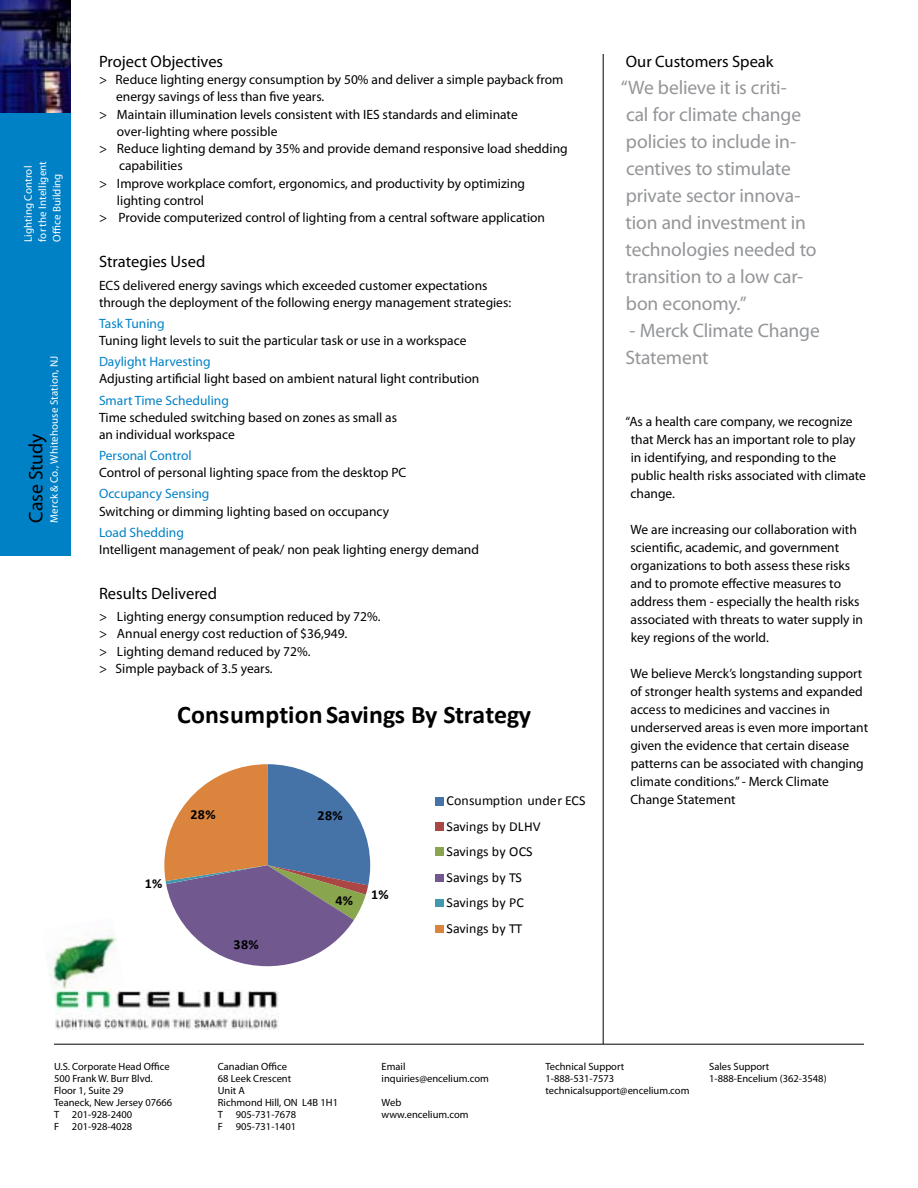
<style>
.page{position:relative;width:918px;height:1188px;background:#fff}
.page>*{position:absolute;margin:0;border:0;box-sizing:border-box;transform-origin:0 0}
.t1{font:700 25.35px "Calibri";letter-spacing:.005em;color:#000}
.t2{font:19.65px "Myriad Pro";letter-spacing:-.005em;color:#000}
.t3{font:19.5px/27px "Myriad Pro";letter-spacing:-.01em;color:#939598}
.t4{font:16.5px "Myriad Pro";color:#000}
.t5{font:13.8px/25.5px "Calibri";letter-spacing:.005em;color:#000}
.t6{font:700 13.8px "Calibri";color:#000}
.t7{font:13.5px/18px "Myriad Pro";color:#000}
.t8{font:13.5px "Myriad Pro";color:#0081c6}
.t9{font:10.95px/14.2px "Myriad Pro";letter-spacing:.01em;color:#fff}
.t10{font:10.5px/12px "Myriad Pro";color:#000}
</style>
<div class="page">
<div style="left:0;top:0;width:70px;height:556px;background:#0081c6"></div>
<img style="left:0;top:0;width:70px;height:113px">
<img style="left:48px;top:935px;width:69px;height:65px">
<img style="left:56px;top:990px;width:222px;height:40px">
<hr style="left:54px;top:1044px;width:810px;height:1px;background:#000">
<hr style="left:603px;top:54px;width:1px;height:990px;background:#000">
<svg style="left:164px;top:764px;width:280px;height:203px"></svg>
<p class="t9" style="left:21px;top:242px;width:82px;rotate:-90deg">Lighting Control for the Intelligent<br>Office Building</p>
<p class="t9" style="left:47px;top:523px;width:168px;rotate:-90deg">Merck &amp; Co., Whitehouse Station, NJ</p>
<h2 class="t2" style="left:24px;top:523px;width:90px;rotate:-90deg">Case Study</h2>
<p class="t4" style="left:99px;top:51px;width:126px">Project Objectives</p>
<p class="t7" style="left:99px;top:70px;width:466px">&gt; Reduce lighting energy consumption by 50% and deliver a simple payback from</p>
<p class="t7" style="left:116px;top:88px;width:210px">energy savings of less than five years.</p>
<p class="t7" style="left:99px;top:105px;width:420px">&gt; Maintain illumination levels consistent with IES standards and eliminate</p>
<p class="t7" style="left:117px;top:122px;width:162px">over-lighting where possible</p>
<p class="t7" style="left:99px;top:139px;width:470px">&gt; Reduce lighting demand by 35% and provide demand responsive load shedding</p>
<p class="t7" style="left:119px;top:157px;width:65px">capabilities</p>
<p class="t7" style="left:99px;top:174px;width:428px">&gt; Improve workplace comfort, ergonomics, and productivity by optimizing</p>
<p class="t7" style="left:117px;top:191px;width:89px">lighting control</p>
<p class="t7" style="left:99px;top:209px;width:448px">&gt; Provide computerized control of lighting from a central software application</p>
<p class="t4" style="left:99px;top:252px;width:108px">Strategies Used</p>
<p class="t7" style="left:99px;top:276px;width:414px;line-height:17.2px">ECS delivered energy savings which exceeded customer expectations through the deployment of the following energy management strategies:</p>
<p class="t8" style="left:99px;top:315px;width:67px">Task Tuning</p>
<p class="t7" style="left:99px;top:331px;width:369px">Tuning light levels to suit the particular task or use in a workspace</p>
<p class="t8" style="left:99px;top:353px;width:113px">Daylight Harvesting</p>
<p class="t7" style="left:99px;top:370px;width:382px">Adjusting artificial light based on ambient natural light contribution</p>
<p class="t8" style="left:99px;top:392px;width:132px">Smart Time Scheduling</p>
<p class="t7" style="left:99px;top:408px;width:300px;line-height:17.2px">Time scheduled switching based on zones as small as an individual workspace</p>
<p class="t8" style="left:99px;top:447px;width:94px">Personal Control</p>
<p class="t7" style="left:99px;top:464px;width:309px">Control of personal lighting space from the desktop PC</p>
<p class="t8" style="left:99px;top:485px;width:112px">Occupancy Sensing</p>
<p class="t7" style="left:99px;top:502px;width:292px">Switching or dimming lighting based on occupancy</p>
<p class="t8" style="left:99px;top:524px;width:86px">Load Shedding</p>
<p class="t7" style="left:99px;top:540px;width:382px">Intelligent management of peak/ non peak lighting energy demand</p>
<p class="t4" style="left:99px;top:583px;width:120px">Results Delivered</p>
<p class="t7" style="left:99px;top:608px;width:283px;line-height:17.2px">&gt; Lighting energy consumption reduced by 72%. &gt; Annual energy cost reduction of $36,949.<br>&gt; Lighting demand reduced by 72%.<br>&gt; Simple payback of 3.5 years.</p>
<h1 class="t1" style="left:177px;top:699px;width:355px">Consumption Savings By Strategy</h1>
<p class="t6" style="left:145px;top:875px;width:19px">1%</p>
<p class="t6" style="left:190px;top:806px;width:27px">28%</p>
<p class="t6" style="left:233px;top:936px;width:27px">38%</p>
<p class="t6" style="left:318px;top:807px;width:27px">28%</p>
<p class="t6" style="left:335px;top:892px;width:19px">4%</p>
<p class="t6" style="left:371px;top:885px;width:19px">1%</p>
<p class="t5" style="left:447px;top:787px;width:140px">Consumption under ECS<br>Savings by DLHV<br>Savings by OCS<br>Savings by TS<br>Savings by PC<br>Savings by TT</p>
<p class="t4" style="left:626px;top:51px;width:149px">Our Customers Speak</p>
<h3 class="t3" style="left:621px;top:74px;width:197px">“We believe it is criti-<br>cal for climate change policies to include in&shy;centives to stimulate private sector innova&shy;tion and investment in technologies needed to transition to a low car&shy;bon economy.”</h3>
<h3 class="t3" style="left:626px;top:317px;width:196px">- Merck Climate Change<br>Statement</h3>
<p class="t7" style="left:630px;top:412px;width:237px;text-indent:-5px">“As a health care company, we recognize that Merck has an important role to play in identifying, and responding to the public health risks associated with climate change.</p>
<p class="t7" style="left:630px;top:520px;width:234px">We are increasing our collaboration with scientific, academic, and government organizations to both assess these risks and to promote effective measures to address them - especially the health risks associated with threats to water supply in key regions of the world.</p>
<p class="t7" style="left:630px;top:664px;width:239px">We believe Merck’s longstanding support of stronger health systems and expanded access to medicines and vaccines in underserved areas is even more important given the evidence that certain disease patterns can be associated with changing climate conditions.” - Merck Climate Change Statement</p>
<p class="t10" style="left:54px;top:1061px;width:120px">U.S. Corporate Head Office<br>500 Frank W. Burr Blvd.<br>Floor 1, Suite 29<br>Teaneck, New Jersey 07666<br>T 201-928-2400<br>F 201-928-4028</p>
<p class="t10" style="left:218px;top:1061px;width:122px">Canadian Office<br>68 Leek Crescent<br>Unit A<br>Richmond Hill, ON L4B 1H1<br>T 905-731-7678<br>F 905-731-1401</p>
<p class="t10" style="left:382px;top:1061px;width:109px">Email inquiries@encelium.com</p>
<p class="t10" style="left:382px;top:1097px;width:89px">Web www.encelium.com</p>
<p class="t10" style="left:545px;top:1061px;width:146px">Technical Support<br>1-888-531-7573 technicalsupport@encelium.com</p>
<p class="t10" style="left:709px;top:1061px;width:119px">Sales Support<br>1-888-Encelium (362-3548)</p>
</div>
